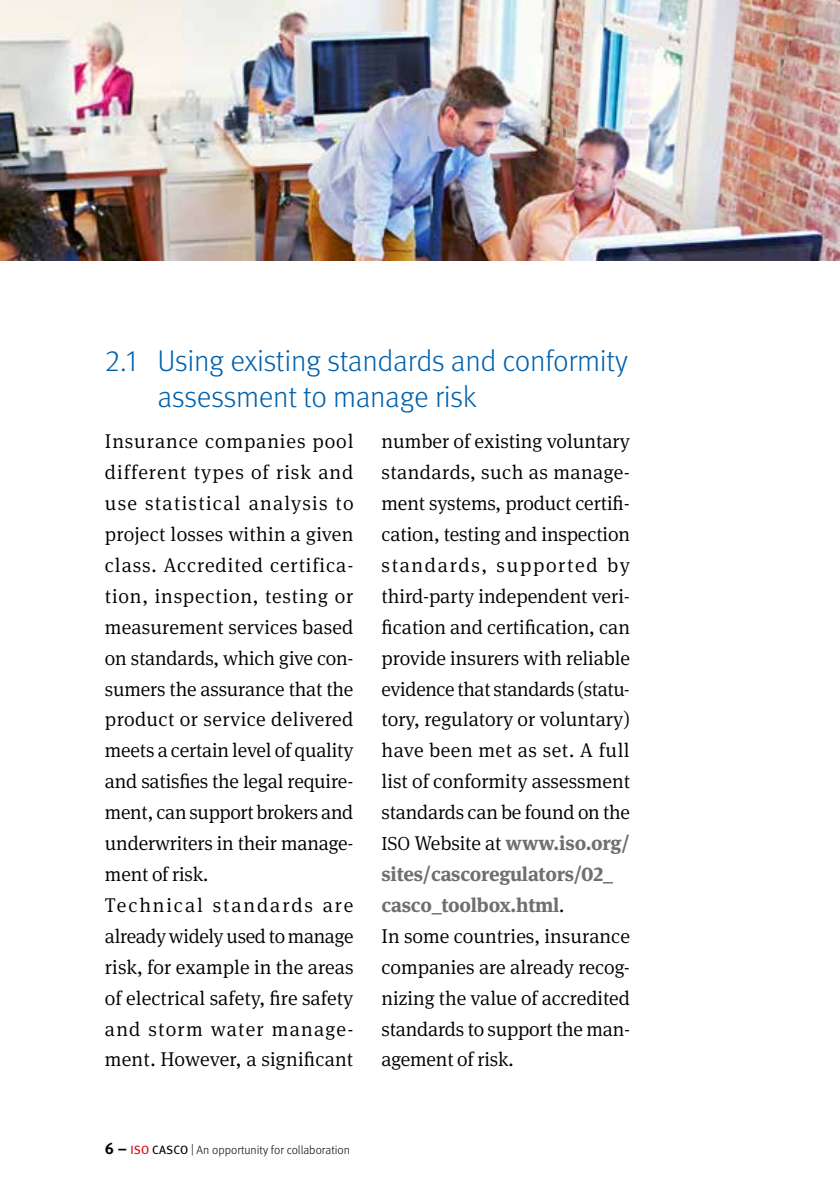
<style>
.page{position:relative;width:840px;height:1191px;background:#fff}
.page>*{position:absolute;margin:0;border:0;box-sizing:border-box;transform-origin:0 0}
.t1{font:300 30px/36px "Meta Pro";letter-spacing:-.015em;color:#0061ad}
.t2{font:300 20px/31px "Meta Serif Pro";letter-spacing:-.005em;color:#000}
.t3{font:300 12px "Meta Pro";color:#000}
.s1{font-size:19px}
.s2{font-weight:700;color:#6f6f6e}
.s3{font-weight:700;font-size:16px}
.s4{font-weight:400;color:#e3000f}
.s5{font-weight:400}
</style>
<div class="page">
<img style="left:0;top:0;width:839px;height:260px">
<h1 class="t1" style="left:157px;top:341px;width:472px;text-indent:-52px">2.1 Using existing standards and conformity assessment to manage risk</h1>
<p class="t2" style="left:105px;top:425px;width:250px">Insurance companies pool different types of risk and use statistical analysis to project losses within a given class. Accredited certifica&shy;tion, inspection, testing or measurement services based on standards, which give con&shy;sumers the assurance that the product or service delivered meets a certain level of quality and satisfies the legal require&shy;ment, can support brokers and underwriters in their manage&shy;ment of risk.<br>Technical standards are already widely used to manage risk, for example in the areas of electrical safety, fire safety and storm water manage&shy;ment. However, a significant</p>
<p class="t2" style="left:381px;top:425px;width:250px">number of existing voluntary standards, such as manage&shy;ment systems, product certifi&shy;cation, testing and inspection standards, supported by third-party independent veri&shy;fication and certification, can provide insurers with reliable evidence that standards (statu&shy;tory, regulatory or voluntary) have been met as set. A full list of conformity assessment standards can be found on the<br><span class="s1">ISO</span> Website at <span class="s2">www.iso.org/ sites/cascoregulators/02_ casco_toolbox.html</span>.<br>In some countries, insurance companies are already recog&shy;nizing the value of accredited standards to support the man&shy;agement of risk.</p>
<p class="t3" style="left:105px;top:1141px;width:246px"><span class="s3">6 –</span> <span class="s4">ISO</span> <span class="s5">CASCO</span> | An opportunity for collaboration</p>
</div>
